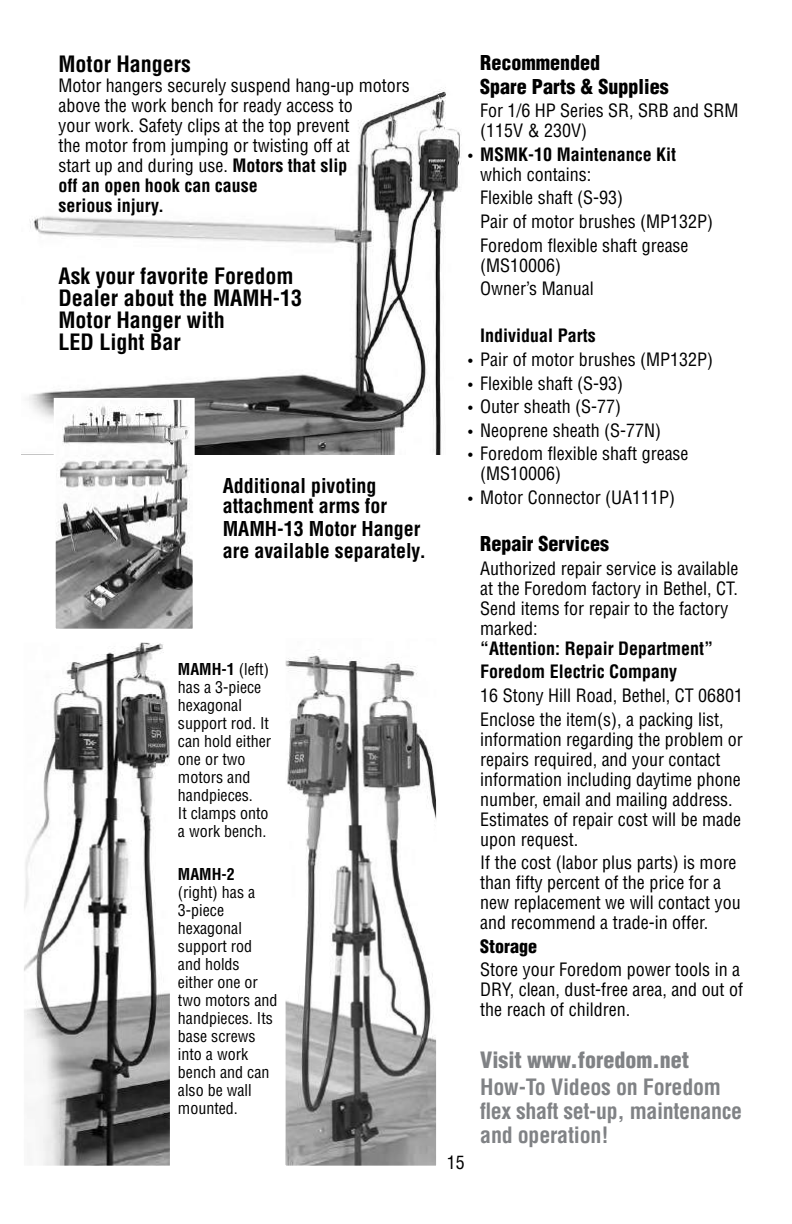
<style>
.page{position:relative;width:792px;height:1224px;background:#fff}
.page>*{position:absolute;margin:0;border:0;box-sizing:border-box;transform-origin:0 0}
.t1{font:700 condensed 22px/22px "Helvetica";color:#000}
.t2{font:700 condensed 22px/24px "Helvetica";letter-spacing:-.01em;color:#808285}
.t3{font:900 condensed 22px "Helvetica";color:#808285}
.t4{font:700 condensed 20px/20px "Helvetica";color:#000}
.t5{font:900 condensed 20px/23.6px "Helvetica";color:#000}
.t6{font:condensed 18px/20px "Helvetica";color:#000}
.t7{font:700 condensed 18px/20px "Helvetica";color:#000}
.t8{font:900 condensed 18px "Helvetica";color:#000}
.t9{font:condensed 16px/18px "Helvetica";color:#000}
.t10{font:700 condensed 16px "Helvetica";color:#000}
.s1{font-weight:700}
.s2{font-weight:400;font-size:14px}
.s3{font-weight:400}
.s4{font-size:14px}
</style>
<div class="page">
<img style="left:28px;top:87px;width:433px;height:367px">
<img style="left:57px;top:401px;width:135px;height:227px">
<div style="left:54px;top:398px;width:141px;height:233px;border:2px solid #fff"></div>
<img style="left:287px;top:649px;width:148px;height:516px">
<img style="left:25px;top:644px;width:144px;height:521px">
<p class="t1" style="left:58px;top:52px;width:134px">Motor Hangers</p>
<p class="t6" style="left:58px;top:75px;width:353px">Motor hangers securely suspend hang-up motors above the work bench for ready access to<br>your work. Safety clips at the top prevent<br>the motor from jumping or twisting off at<br>start up and during use. <span class="s1">Motors that slip<br>off an open hook can cause<br>serious injury.</span></p>
<p class="t1" style="left:58px;top:265px;width:245px">Ask your favorite Foredom<br>Dealer about the MAMH-13<br>Motor Hanger with<br>LED Light Bar</p>
<p class="t4" style="left:223px;top:475px;width:166px">Additional pivoting attachment arms for</p>
<p class="t4" style="left:223px;top:518px;width:205px;line-height:22px">MAMH-13 Motor Hanger are available separately.</p>
<p class="t9" style="left:178px;top:660px;width:95px"><span class="s1">MAMH-1</span> (left) has a 3-piece hexagonal support rod. It can hold either one or two motors and handpieces.<br>It clamps onto a work bench.</p>
<p class="t10" style="left:178px;top:865px;width:58px">MAMH-2</p>
<p class="t9" style="left:178px;top:883px;width:101px">(right) has a<br>3-piece hexagonal support rod and holds either one or two motors and handpieces. Its base screws into a work bench and can also be wall mounted.</p>
<p class="t5" style="left:480px;top:51px;width:190px">Recommended<br>Spare Parts &amp; Supplies</p>
<p class="t6" style="left:480px;top:101px;width:260px">For 1/6 HP Series SR, SRB and SRM (115V &amp; 230V)</p>
<p class="t7" style="left:480px;top:144px;width:198px;text-indent:-12px"><span class="s2">•</span> MSMK-10 Maintenance Kit <span class="s3">which contains:</span></p>
<p class="t6" style="left:480px;top:186px;width:234px;line-height:23.6px">Flexible shaft (S-93)<br>Pair of motor brushes (MP132P)<br>Foredom flexible shaft grease</p>
<p class="t6" style="left:480px;top:253px;width:115px;line-height:23.6px">(MS10006)<br>Owner’s Manual</p>
<p class="t7" style="left:480px;top:326px;width:117px">Individual Parts</p>
<p class="t6" style="left:468px;top:349px;width:246px"><span class="s4">•</span> Pair of motor brushes (MP132P)</p>
<p class="t6" style="left:468px;top:373px;width:156px"><span class="s4">•</span> Flexible shaft (S-93)</p>
<p class="t6" style="left:468px;top:397px;width:154px"><span class="s4">•</span> Outer sheath (S-77)</p>
<p class="t6" style="left:468px;top:420px;width:194px"><span class="s4">•</span> Neoprene sheath (S-77N)</p>
<p class="t6" style="left:480px;top:444px;width:210px;text-indent:-12px"><span class="s4">•</span> Foredom flexible shaft grease (MS10006)</p>
<p class="t6" style="left:468px;top:487px;width:208px"><span class="s4">•</span> Motor Connector (UA111P)</p>
<p class="t5" style="left:480px;top:532px;width:130px">Repair Services</p>
<p class="t6" style="left:480px;top:558px;width:260px">Authorized repair service is available at the Foredom factory in Bethel, CT.<br>Send items for repair to the factory marked:</p>
<p class="t7" style="left:480px;top:636px;width:235px;line-height:23.6px">“Attention: Repair Department”<br>Foredom Electric Company</p>
<p class="t6" style="left:480px;top:684px;width:264px;line-height:23.6px">16 Stony Hill Road, Bethel, CT 06801<br>Enclose the item(s), a packing list,</p>
<p class="t6" style="left:480px;top:729px;width:264px">information regarding the problem or repairs required, and your contact information including daytime phone number, email and mailing address.<br>Estimates of repair cost will be made upon request.</p>
<p class="t6" style="left:480px;top:853px;width:262px">If the cost (labor plus parts) is more than fifty percent of the price for a new replacement we will contact you and recommend a trade-in offer.</p>
<p class="t8" style="left:480px;top:935px;width:58px">Storage</p>
<p class="t6" style="left:480px;top:960px;width:264px">Store your Foredom power tools in a<br>DRY, clean, dust-free area, and out of the reach of children.</p>
<p class="t3" style="left:480px;top:1046px;width:210px">Visit www.foredom.net</p>
<p class="t2" style="left:480px;top:1075px;width:264px">How-To Videos on Foredom flex shaft set-up, maintenance and operation!</p>
<p class="t6" style="left:447px;top:1152px;width:19px">15</p>
</div>
